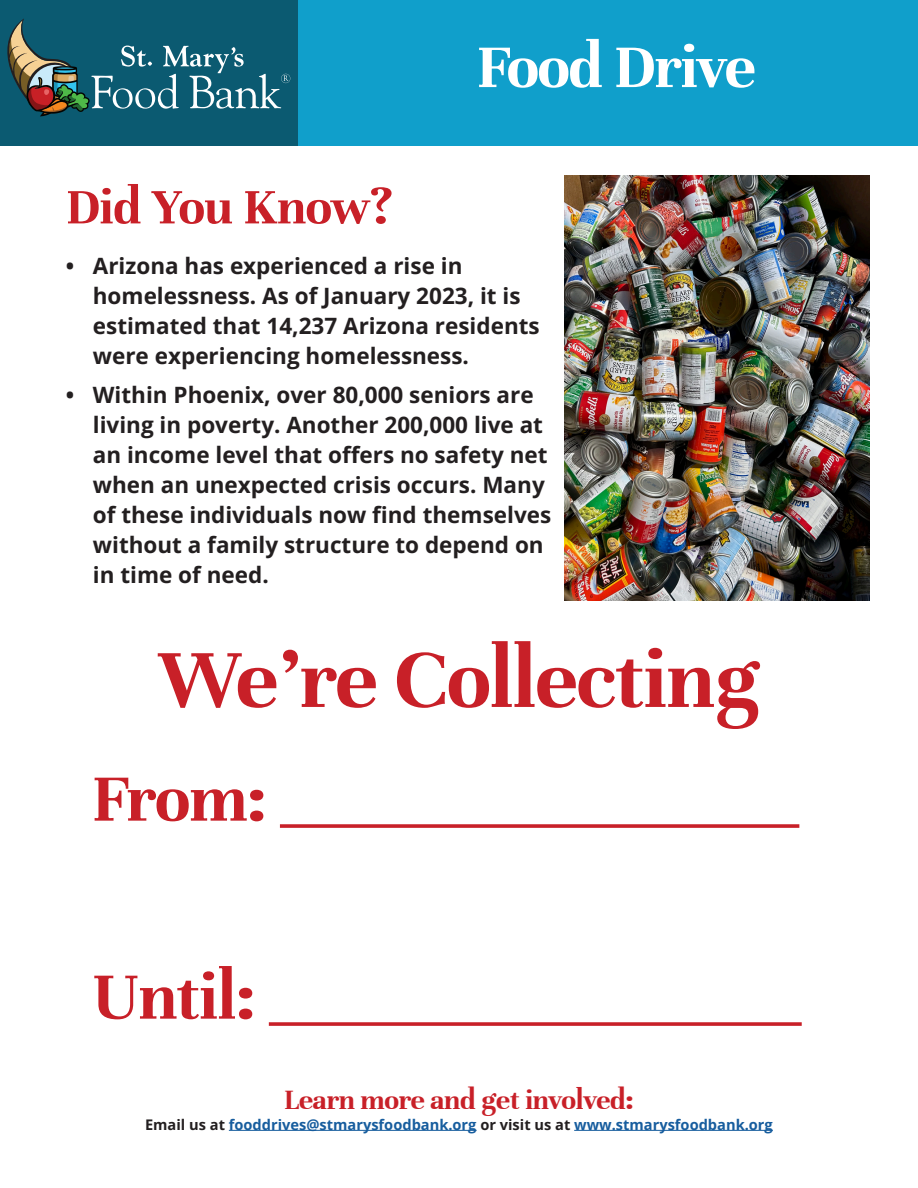
<style>
.page{position:relative;width:918px;height:1188px;background:#fff}
.page>*{position:absolute;margin:0;border:0;box-sizing:border-box;transform-origin:0 0}
.t1{font:700 90px "Unna";letter-spacing:-.01em;color:#c82028}
.t2{font:700 72px "Unna";letter-spacing:-.01em;color:#c82028}
.t3{font:700 66px "Unna";letter-spacing:-.02em;color:#fff}
.t4{font:700 54px "Unna";letter-spacing:-.01em;color:#c82028}
.t5{font:700 30px "Unna";letter-spacing:-.01em;color:#c82028}
.t6{font:22.5px/30px "Open Sans";color:#231f20}
.t7{font:14.7px "Open Sans";color:#175d9e}
.s1{color:#231f20}
</style>
<div class="page">
<hr style="left:229px;top:1130px;width:248px;height:1px;background:#175d9e">
<hr style="left:574px;top:1130px;width:199px;height:1px;background:#175d9e">
<svg style="left:280px;top:824px;width:519px;height:4px;background:#cd353d"></svg>
<svg style="left:269px;top:1022px;width:533px;height:4px;background:#cd353d"></svg>
<img style="left:565px;top:176px;width:304px;height:425px">
<div style="left:298px;top:0;width:620px;height:146px;background:#109fcb"></div>
<div style="left:0;top:0;width:298px;height:146px;background:#0b5a71"></div>
<svg style="left:7px;top:18px;width:283px;height:98px"></svg>
<p class="t3" style="left:477px;top:29px;width:281px">Food Drive</p>
<p class="t4" style="left:66px;top:176px;width:328px">Did You Know?</p>
<p class="t6" style="left:93px;top:251px;width:448px;text-indent:-27px">• Arizona has experienced a rise in homelessness. As of January 2023, it is estimated that 14,237 Arizona residents were experiencing homelessness.</p>
<p class="t6" style="left:93px;top:380px;width:460px;text-indent:-27px">• Within Phoenix, over 80,000 seniors are living in poverty. Another 200,000 live at an income level that offers no safety net when an unexpected crisis occurs. Many of these individuals now find themselves without a family structure to depend on in time of need.</p>
<p class="t1" style="left:158px;top:627px;width:604px">We’re Collecting</p>
<p class="t2" style="left:92px;top:757px;width:176px">From:</p>
<p class="t2" style="left:92px;top:955px;width:165px">Until:</p>
<p class="t5" style="left:284px;top:1082px;width:351px">Learn more and get involved:</p>
<p class="t7" style="left:145px;top:1114px;width:629px"><span class="s1">Email us at</span> fooddrives@stmarysfoodbank.org <span class="s1">or visit us at</span> www.stmarysfoodbank.org</p>
</div>
